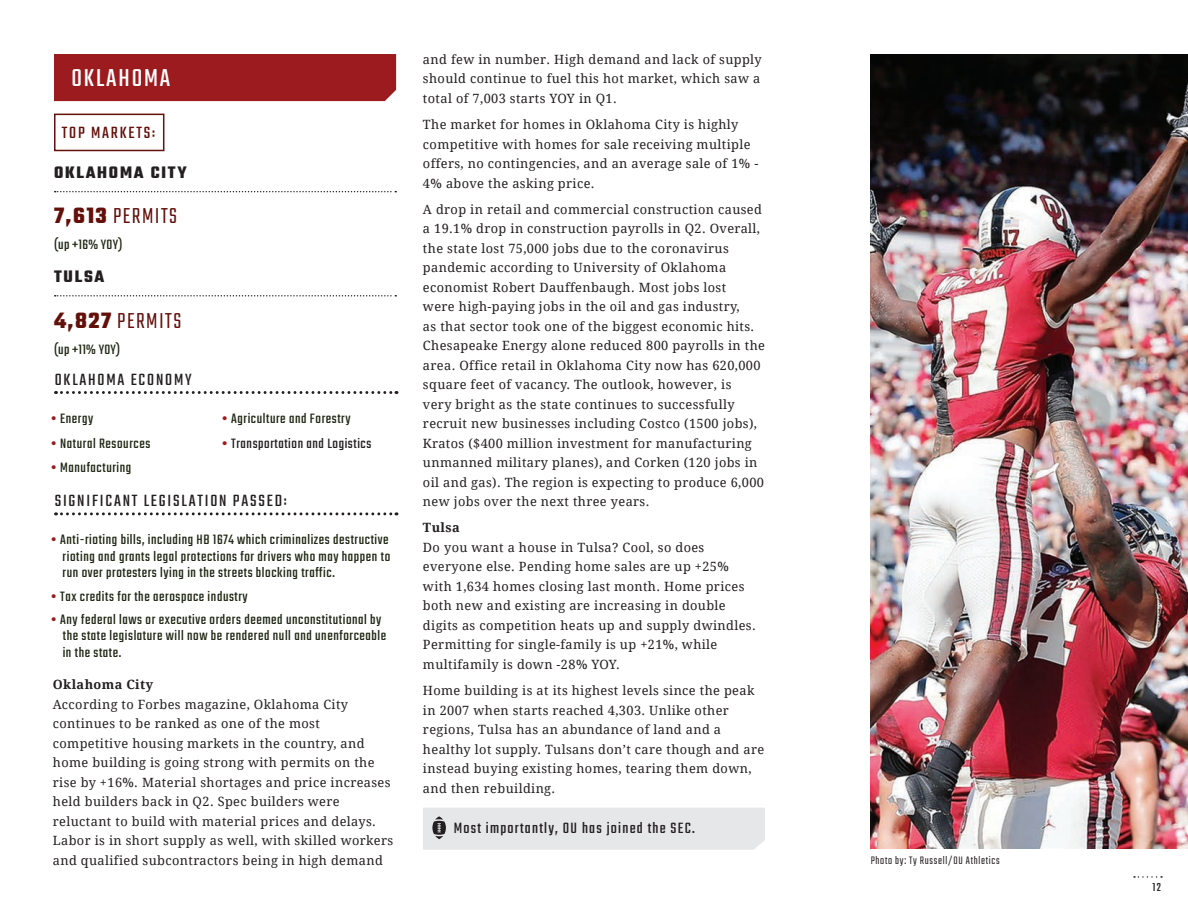
<style>
.page{position:relative;width:1188px;height:918px;background:#fff}
.page>*{position:absolute;margin:0;border:0;box-sizing:border-box;transform-origin:0 0}
.t1{font:27px "Teko";letter-spacing:.07em;color:#fff}
.t2{font:300 24px "Teko";letter-spacing:.06em;color:#630f0a}
.t3{font:18px "Teko";letter-spacing:.1em;color:#231f20}
.t4{font:700 18px "Teko";letter-spacing:.1em;color:#231f20}
.t5{font:18px "Teko";letter-spacing:.1em;color:#630f0a}
.t6{font:16.5px "Teko";letter-spacing:.075em;color:#231f20}
.t7{font:15px/16.5px "Teko";letter-spacing:.04em;color:#1e2713;text-align:justify}
.t8{font:15px "Teko";letter-spacing:.04em;color:#231f20}
.t9{font:12.75px/19.5px "Droid Serif";letter-spacing:.03em;color:#231f20}
.t10{font:700 12.75px "Droid Serif";letter-spacing:.03em;color:#231f20}
.t11{font:12.75px "Teko";color:#231f20}
.t12{font:300 12px "Teko";letter-spacing:.06em;color:#231f20}
.s1{font-weight:700}
.s2{color:#9c1b1f}
</style>
<div class="page">
<svg style="left:1134px;top:876px;width:28px;height:2px"></svg>
<img style="left:871px;top:54px;width:317px;height:795px">
<div style="left:54px;top:54px;width:342px;height:47px;background:#9c1b1f"></div>
<svg style="left:55px;top:295px;width:341px;height:2px"></svg>
<svg style="left:56px;top:391px;width:341px;height:3px"></svg>
<svg style="left:56px;top:512px;width:341px;height:3px"></svg>
<div style="left:54px;top:114px;width:110px;height:37px;border:2px solid #630f0a"></div>
<svg style="left:55px;top:191px;width:341px;height:1px"></svg>
<div style="left:423px;top:808px;width:342px;height:42px;background:#e6e7e9"></div>
<h1 class="t1" style="left:71px;top:65px;width:100px">OKLAHOMA</h1>
<h3 class="t5" style="left:62px;top:124px;width:95px">TOP MARKETS:</h3>
<h3 class="t4" style="left:54px;top:165px;width:134px">OKLAHOMA CITY</h3>
<h2 class="t2" style="left:54px;top:204px;width:125px"><span class="s1">7,613</span> PERMITS</h2>
<p class="t7" style="left:54px;top:236px;width:70px">(up +16% YOY)</p>
<h3 class="t4" style="left:54px;top:269px;width:52px">TULSA</h3>
<h2 class="t2" style="left:54px;top:309px;width:129px"><span class="s1">4,827</span> PERMITS</h2>
<p class="t7" style="left:54px;top:341px;width:68px">(up +11% YOY)</p>
<h3 class="t3" style="left:55px;top:370px;width:139px">OKLAHOMA ECONOMY</h3>
<p class="t7" style="left:51px;top:410px;width:44px"><span class="s2">•</span> Energy</p>
<p class="t7" style="left:51px;top:435px;width:101px"><span class="s2">•</span> Natural Resources</p>
<p class="t7" style="left:51px;top:459px;width:82px"><span class="s2">•</span> Manufacturing</p>
<p class="t7" style="left:222px;top:410px;width:130px"><span class="s2">•</span> Agriculture and Forestry</p>
<p class="t8" style="left:222px;top:436px;width:151px"><span class="s2">•</span> Transportation and Logistics</p>
<h3 class="t3" style="left:55px;top:492px;width:234px">SIGNIFICANT LEGISLATION PASSED:</h3>
<p class="t7" style="left:63px;top:531px;width:329px;text-indent:-12px"><span class="s2">•</span> Anti-rioting bills, including HB 1674 which criminalizes destructive rioting and grants legal protections for drivers who may happen to run over protesters lying in the streets blocking traffic.</p>
<p class="t7" style="left:51px;top:588px;width:198px"><span class="s2">•</span> Tax credits for the aerospace industry</p>
<p class="t7" style="left:63px;top:611px;width:325px;text-align:left;text-indent:-12px"><span class="s2">•</span> Any federal laws or executive orders deemed unconstitutional by the state legislature will now be rendered null and unenforceable in the state.</p>
<p class="t10" style="left:53px;top:679px;width:102px">Oklahoma City</p>
<p class="t9" style="left:53px;top:694px;width:342px">According to Forbes magazine, Oklahoma City continues to be ranked as one of the most competitive housing markets in the country, and home building is going strong with permits on the rise by +16%. Material shortages and price increases held builders back in Q2. Spec builders were reluctant to build with material prices and delays.<br>Labor is in short supply as well, with skilled workers and qualified subcontractors being in high demand</p>
<p class="t9" style="left:423px;top:51px;width:340px;text-align:justify">and few in number. High demand and lack of supply should continue to fuel this hot market, which saw a total of 7,003 starts YOY in Q1.</p>
<p class="t9" style="left:423px;top:116px;width:337px">The market for homes in Oklahoma City is highly competitive with homes for sale receiving multiple offers, no contingencies, and an average sale of 1% - 4% above the asking price.</p>
<p class="t9" style="left:423px;top:201px;width:343px">A drop in retail and commercial construction caused a 19.1% drop in construction payrolls in Q2. Overall, the state lost 75,000 jobs due to the coronavirus pandemic according to University of Oklahoma economist Robert Dauffenbaugh. Most jobs lost<br>were high-paying jobs in the oil and gas industry,<br>as that sector took one of the biggest economic hits.<br>Chesapeake Energy alone reduced 800 payrolls in the area. Office retail in Oklahoma City now has 620,000 square feet of vacancy. The outlook, however, is<br>very bright as the state continues to successfully recruit new businesses including Costco (1500 jobs), Kratos ($400 million investment for manufacturing unmanned military planes), and Corken (120 jobs in oil and gas). The region is expecting to produce 6,000 new jobs over the next three years.</p>
<p class="t10" style="left:423px;top:523px;width:38px">Tulsa</p>
<p class="t9" style="left:423px;top:539px;width:334px">Do you want a house in Tulsa? Cool, so does everyone else. Pending home sales are up +25% with 1,634 homes closing last month. Home prices both new and existing are increasing in double digits as competition heats up and supply dwindles.<br>Permitting for single-family is up +21%, while multifamily is down -28% YOY.</p>
<p class="t9" style="left:423px;top:682px;width:343px">Home building is at its highest levels since the peak in 2007 when starts reached 4,303. Unlike other regions, Tulsa has an abundance of land and a healthy lot supply. Tulsans don’t care though and are instead buying existing homes, tearing them down, and then rebuilding.</p>
<p class="t6" style="left:454px;top:820px;width:243px">Most importantly, OU has joined the SEC.</p>
<p class="t12" style="left:871px;top:855px;width:130px">Photo by: Ty Russell/OU Athletics</p>
<p class="t11" style="left:1153px;top:881px;width:10px">12</p>
</div>
